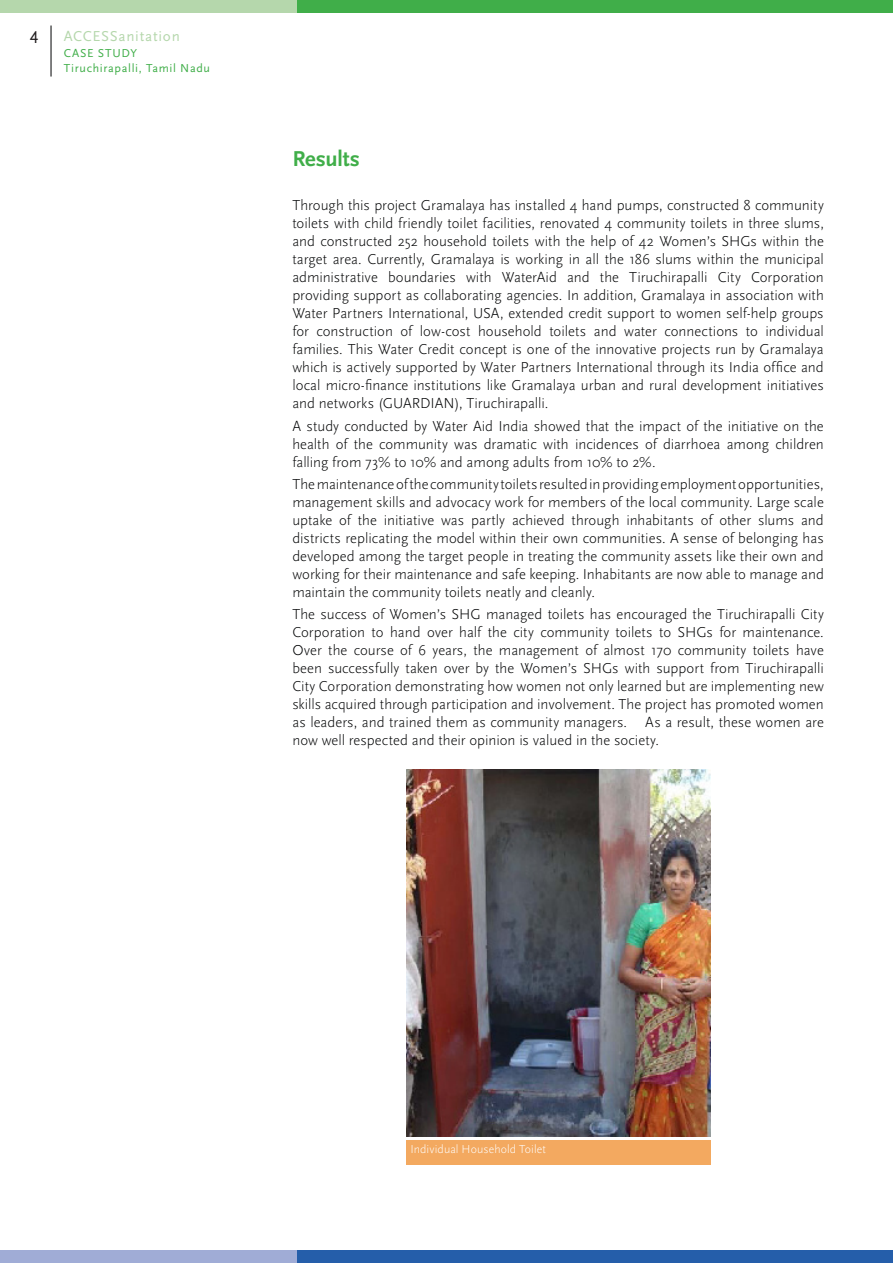
<style>
.page{position:relative;width:893px;height:1263px;background:#fff}
.page>*{position:absolute;margin:0;border:0;box-sizing:border-box;transform-origin:0 0}
.t1{font:700 22.5px "Scala Sans OT";letter-spacing:-.005em;color:#40ae49}
.t2{font:18px "Scala Sans OT";color:#231f20}
.t3{font:300 15px/18px "Scala Sans OT";color:#010203;text-align:justify}
.t4{font:15px "Scala Sans OT";letter-spacing:.05em;color:#b5d7ac}
.t5{font:12px/14.4px "Scala Sans OT";letter-spacing:.055em;color:#40ae49}
.t6{font:300 12px "Scala Sans OT";letter-spacing:.005em;color:#fff}
</style>
<div class="page">
<div style="left:0;top:1250px;width:298px;height:13px;background:#a0acd6"></div>
<div style="left:298px;top:1250px;width:595px;height:13px;background:#255eaa"></div>
<div style="left:0;top:0;width:298px;height:13px;background:#b5d7ac"></div>
<div style="left:298px;top:0;width:595px;height:13px;background:#40ae49"></div>
<hr style="left:51px;top:26px;width:1px;height:51px;background:#010203">
<div style="left:406px;top:1140px;width:304px;height:24px;background:#f3a960"></div>
<img style="left:406px;top:769px;width:304px;height:367px">
<p class="t2" style="left:30px;top:26px;width:10px">4</p>
<p class="t4" style="left:64px;top:27px;width:118px">ACCESSanitation</p>
<p class="t5" style="left:64px;top:46px;width:148px">CASE STUDY<br>Tiruchirapalli, Tamil Nadu</p>
<p class="t1" style="left:292px;top:146px;width:69px">Results</p>
<p class="t3" style="left:292px;top:196px;width:533px">Through this project Gramalaya has installed 4 hand pumps, constructed 8 community toilets with child friendly toilet facilities, renovated 4 community toilets in three slums, and constructed 252 household toilets with the help of 42 Women’s SHGs within the target area. Currently, Gramalaya is working in all the 186 slums within the municipal administrative boundaries with WaterAid and the Tiruchirapalli City Corporation providing support as collaborating agencies. In addition, Gramalaya in association with Water Partners International, USA, extended credit support to women self-help groups for construction of low-cost household toilets and water connections to individual families. This Water Credit concept is one of the innovative projects run by Gramalaya which is actively supported by Water Partners International through its India office and local micro-finance institutions like Gramalaya urban and rural development initiatives and networks (GUARDIAN), Tiruchirapalli.</p>
<p class="t3" style="left:292px;top:417px;width:533px">A study conducted by Water Aid India showed that the impact of the initiative on the health of the community was dramatic with incidences of diarrhoea among children falling from 73% to 10% and among adults from 10% to 2%.</p>
<p class="t3" style="left:292px;top:475px;width:533px">The maintenance of the community toilets resulted in providing employment opportunities, management skills and advocacy work for members of the local community. Large scale uptake of the initiative was partly achieved through inhabitants of other slums and districts replicating the model within their own communities. A sense of belonging has developed among the target people in treating the community assets like their own and working for their maintenance and safe keeping. Inhabitants are now able to manage and maintain the community toilets neatly and cleanly.</p>
<p class="t3" style="left:292px;top:605px;width:533px">The success of Women’s SHG managed toilets has encouraged the Tiruchirapalli City Corporation to hand over half the city community toilets to SHGs for maintenance.<br>Over the course of 6 years, the management of almost 170 community toilets have been successfully taken over by the Women’s SHGs with support from Tiruchirapalli City Corporation demonstrating how women not only learned but are implementing new skills acquired through participation and involvement. The project has promoted women as leaders, and trained them as community managers. As a result, these women are now well respected and their opinion is valued in the society.</p>
<p class="t6" style="left:410px;top:1142px;width:137px">Individual Household Toilet</p>
</div>
